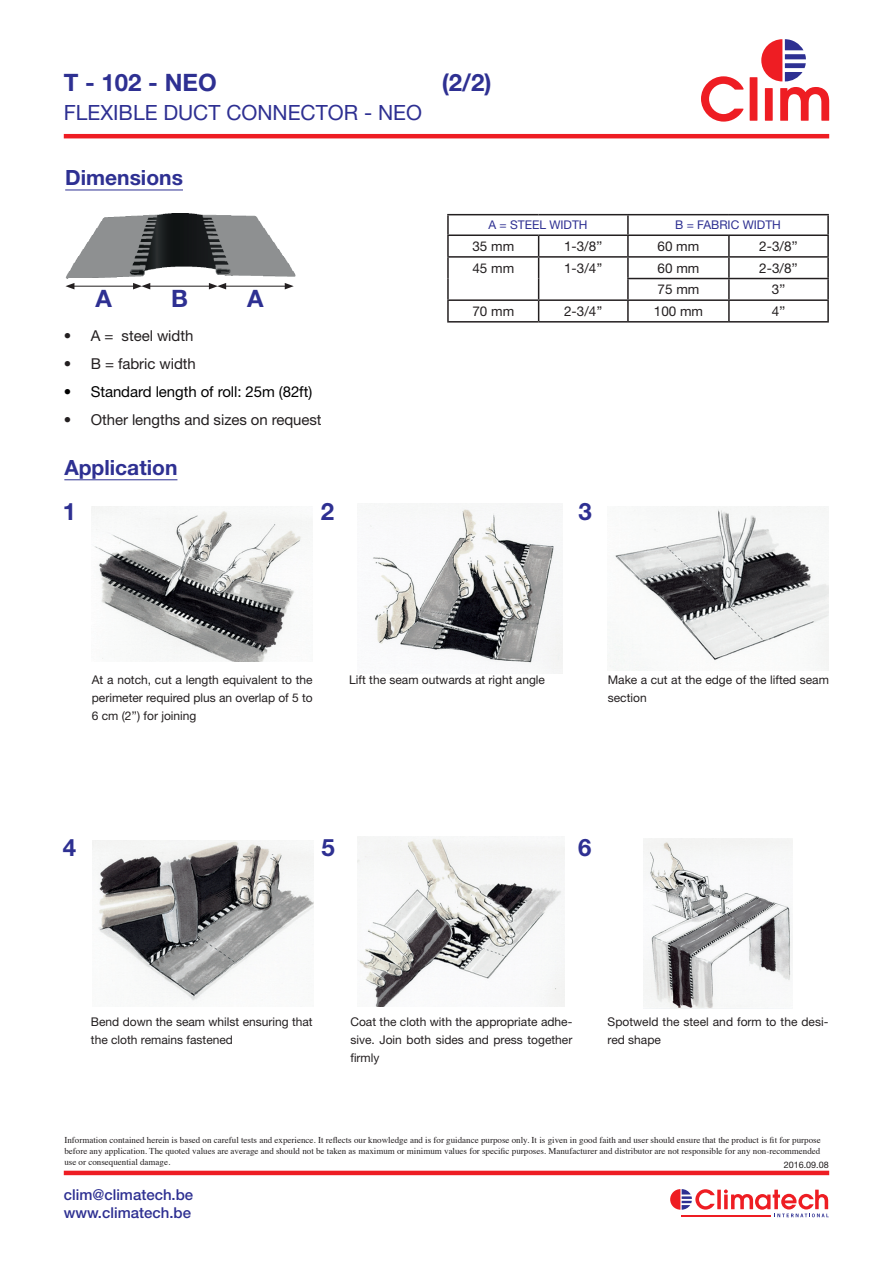
<style>
.page{position:relative;width:893px;height:1263px;background:#fff}
.page>*{position:absolute;margin:0;border:0;box-sizing:border-box;transform-origin:0 0}
.t1{font:700 24px "Helvetica Neue LT Std";color:#2e3092}
.t2{font:700 24px "Helvetica Neue LT Std";color:#2e3092}
.t3{font:21px "Helvetica Neue LT Std";color:#2e3092}
.t4{font:700 21px "Helvetica Neue LT Std";color:#2e3092}
.t5{font:15px "Helvetica Neue LT Std";letter-spacing:-.005em;color:#231f20}
.t6{font:500 15px/18px "Helvetica Neue LT Std";color:#2e3092}
.t7{font:15px "Helvetica Neue LT Std";letter-spacing:-.005em;color:#000}
.t8{font:13.5px "Helvetica Neue LT Std";color:#231f20}
.t9{font:12px/18px "Helvetica Neue LT Std";color:#231f20}
.t10{font:12px "Helvetica Neue LT Std";color:#2e3092}
.t11{font:9px/10.8px "Times";color:#231f20;text-align:justify}
.t12{font:9px "Helvetica Neue LT Std";color:#231f20}
.s1{font-style:inherit}
</style>
<div class="page">
<hr style="left:64px;top:1171px;width:765px;height:4px;background:#ee1d23">
<svg style="left:780px;top:87px;width:49px;height:34px"></svg>
<svg style="left:701px;top:76px;width:43px;height:46px"></svg>
<div style="left:750px;top:77px;width:7px;height:44px;background:#ee1d23"></div>
<div style="left:765px;top:88px;width:8px;height:33px;background:#ee1d23"></div>
<svg style="left:761px;top:39px;width:45px;height:42px"></svg>
<hr style="left:64px;top:134px;width:765px;height:4px;background:#ee1d23">
<svg style="left:717px;top:1189px;width:4px;height:20px"></svg>
<svg style="left:724px;top:1189px;width:105px;height:28px"></svg>
<hr style="left:682px;top:1215px;width:89px;height:2px;background:#ee1d23">
<svg style="left:670px;top:1189px;width:45px;height:21px"></svg>
<hr style="left:65px;top:190px;width:118px;height:1px;background:#2e3092">
<img style="left:65px;top:214px;width:231px;height:65px">
<hr style="left:72px;top:286px;width:63px;height:1px;background:#231f20">
<svg style="left:65px;top:283px;width:9px;height:6px"></svg>
<hr style="left:224px;top:286px;width:63px;height:1px;background:#231f20">
<svg style="left:285px;top:283px;width:9px;height:6px"></svg>
<hr style="left:148px;top:286px;width:63px;height:1px;background:#231f20">
<svg style="left:133px;top:283px;width:17px;height:6px"></svg>
<svg style="left:209px;top:283px;width:17px;height:6px"></svg>
<hr style="left:447px;top:214px;width:92px;height:1px;background:#231f20">
<svg style="left:447px;top:215px;width:2px;height:19px"></svg>
<hr style="left:539px;top:214px;width:89px;height:1px;background:#231f20">
<hr style="left:628px;top:214px;width:101px;height:1px;background:#231f20">
<svg style="left:627px;top:215px;width:2px;height:19px"></svg>
<hr style="left:729px;top:214px;width:100px;height:1px;background:#231f20">
<svg style="left:827px;top:215px;width:2px;height:19px"></svg>
<hr style="left:447px;top:234px;width:92px;height:2px;background:#231f20">
<hr style="left:447px;top:236px;width:2px;height:20px;background:#231f20">
<hr style="left:539px;top:234px;width:89px;height:2px;background:#231f20">
<hr style="left:628px;top:234px;width:101px;height:2px;background:#231f20">
<hr style="left:627px;top:236px;width:2px;height:20px;background:#231f20">
<hr style="left:729px;top:234px;width:100px;height:2px;background:#231f20">
<hr style="left:728px;top:236px;width:2px;height:20px;background:#231f20">
<hr style="left:827px;top:236px;width:2px;height:20px;background:#231f20">
<hr style="left:447px;top:256px;width:92px;height:2px;background:#231f20">
<hr style="left:447px;top:258px;width:2px;height:21px;background:#231f20">
<hr style="left:539px;top:256px;width:89px;height:2px;background:#231f20">
<hr style="left:628px;top:256px;width:101px;height:2px;background:#231f20">
<hr style="left:627px;top:258px;width:2px;height:20px;background:#231f20">
<hr style="left:729px;top:256px;width:100px;height:2px;background:#231f20">
<hr style="left:728px;top:258px;width:2px;height:20px;background:#231f20">
<hr style="left:827px;top:258px;width:2px;height:20px;background:#231f20">
<hr style="left:447px;top:279px;width:2px;height:20px;background:#231f20">
<hr style="left:627px;top:278px;width:102px;height:1px;background:#231f20">
<hr style="left:627px;top:279px;width:2px;height:20px;background:#231f20">
<hr style="left:729px;top:278px;width:100px;height:1px;background:#231f20">
<hr style="left:728px;top:279px;width:2px;height:20px;background:#231f20">
<hr style="left:827px;top:279px;width:2px;height:20px;background:#231f20">
<hr style="left:447px;top:299px;width:92px;height:2px;background:#231f20">
<hr style="left:447px;top:301px;width:2px;height:20px;background:#231f20">
<hr style="left:539px;top:299px;width:89px;height:2px;background:#231f20">
<svg style="left:538px;top:236px;width:1px;height:85px"></svg>
<hr style="left:628px;top:299px;width:101px;height:2px;background:#231f20">
<hr style="left:627px;top:301px;width:2px;height:20px;background:#231f20">
<hr style="left:729px;top:299px;width:100px;height:2px;background:#231f20">
<hr style="left:728px;top:301px;width:2px;height:20px;background:#231f20">
<hr style="left:827px;top:301px;width:2px;height:20px;background:#231f20">
<hr style="left:447px;top:321px;width:92px;height:2px;background:#231f20">
<hr style="left:539px;top:321px;width:89px;height:2px;background:#231f20">
<hr style="left:628px;top:321px;width:101px;height:2px;background:#231f20">
<hr style="left:729px;top:321px;width:100px;height:2px;background:#231f20">
<hr style="left:64px;top:479px;width:113px;height:1px;background:#2e3092">
<img style="left:92px;top:507px;width:220px;height:155px">
<img style="left:370px;top:503px;width:192px;height:171px">
<img style="left:92px;top:840px;width:222px;height:161px">
<img style="left:609px;top:506px;width:219px;height:164px">
<img style="left:644px;top:838px;width:149px;height:171px">
<img style="left:358px;top:836px;width:207px;height:171px">
<h1 class="t1" style="left:64px;top:68px;width:154px">T - 102 <span class="s1">- NEO</span></h1>
<h1 class="t2" style="left:442px;top:68px;width:51px">(2/2)</h1>
<h2 class="t3" style="left:64px;top:100px;width:360px">FLEXIBLE DUCT CONNECTOR - NEO</h2>
<h2 class="t4" style="left:65px;top:165px;width:119px">Dimensions</h2>
<h1 class="t1" style="left:96px;top:283px;width:18px">A</h1>
<h1 class="t1" style="left:171px;top:283px;width:18px">B</h1>
<h1 class="t1" style="left:247px;top:283px;width:18px">A</h1>
<h3 class="t5" style="left:64px;top:327px;width:131px">• A = steel width</h3>
<h3 class="t5" style="left:64px;top:355px;width:134px">• B = fabric width</h3>
<h3 class="t7" style="left:64px;top:383px;width:250px">• Standard length of roll: 25m (82ft)</h3>
<h3 class="t5" style="left:64px;top:411px;width:259px">• Other lengths and sizes on request</h3>
<h2 class="t4" style="left:64px;top:455px;width:115px">Application</h2>
<h1 class="t1" style="left:63px;top:497px;width:15px">1</h1>
<h1 class="t1" style="left:321px;top:497px;width:15px">2</h1>
<h3 class="t10" style="left:488px;top:218px;width:101px">A = STEEL WIDTH</h3>
<h3 class="t10" style="left:675px;top:218px;width:107px">B = FABRIC WIDTH</h3>
<h3 class="t8" style="left:472px;top:238px;width:43px">35 mm</h3>
<h3 class="t8" style="left:564px;top:238px;width:40px">1-3/8’’</h3>
<h3 class="t8" style="left:657px;top:238px;width:43px">60 mm</h3>
<h3 class="t8" style="left:759px;top:238px;width:40px">2-3/8’’</h3>
<h3 class="t8" style="left:472px;top:260px;width:43px">45 mm</h3>
<h3 class="t8" style="left:564px;top:260px;width:40px">1-3/4’’</h3>
<h3 class="t8" style="left:658px;top:260px;width:43px">60 mm</h3>
<h3 class="t8" style="left:759px;top:260px;width:40px">2-3/8’’</h3>
<h3 class="t8" style="left:658px;top:281px;width:43px">75 mm</h3>
<h3 class="t8" style="left:772px;top:281px;width:15px">3’’</h3>
<h3 class="t8" style="left:472px;top:303px;width:43px">70 mm</h3>
<h3 class="t8" style="left:564px;top:303px;width:40px">2-3/4’’</h3>
<h3 class="t8" style="left:654px;top:303px;width:51px">100 mm</h3>
<h3 class="t8" style="left:772px;top:303px;width:15px">4’’</h3>
<h1 class="t1" style="left:578px;top:497px;width:15px">3</h1>
<h3 class="t9" style="left:92px;top:671px;width:222px;text-align:justify">At a notch, cut a length equivalent to the perimeter required plus an overlap of 5 to 6 cm (2’’) for joining</h3>
<h3 class="t9" style="left:349px;top:671px;width:197px">Lift the seam outwards at right angle</h3>
<h3 class="t9" style="left:608px;top:671px;width:223px">Make a cut at the edge of the lifted seam section</h3>
<h1 class="t1" style="left:63px;top:833px;width:15px">4</h1>
<h1 class="t1" style="left:321px;top:833px;width:15px">5</h1>
<h1 class="t1" style="left:578px;top:833px;width:15px">6</h1>
<h3 class="t9" style="left:91px;top:1013px;width:223px">Bend down the seam whilst ensuring that the cloth remains fastened</h3>
<h3 class="t9" style="left:350px;top:1013px;width:223px;text-align:justify">Coat the cloth with the appropriate adhe&shy;sive. Join both sides and press together firmly</h3>
<h3 class="t9" style="left:608px;top:1013px;width:222px">Spotweld the steel and form to the desi&shy;red shape</h3>
<p class="t11" style="left:64px;top:1134px;width:758px">Information contained herein is based on careful tests and experience. It reflects our knowledge and is for guidance purpose only. It is given in good faith and user should ensure that the product is fit for purpose before any application. The quoted values are average and should not be taken as maximum or minimum values for specific purposes. Manufacturer and distributor are not responsible for any non-recommended use or consequential damage.</p>
<p class="t12" style="left:784px;top:1159px;width:47px">2016.09.08</p>
<h3 class="t6" style="left:64px;top:1185px;width:131px">clim@climatech.be www.climatech.be</h3>
</div>
